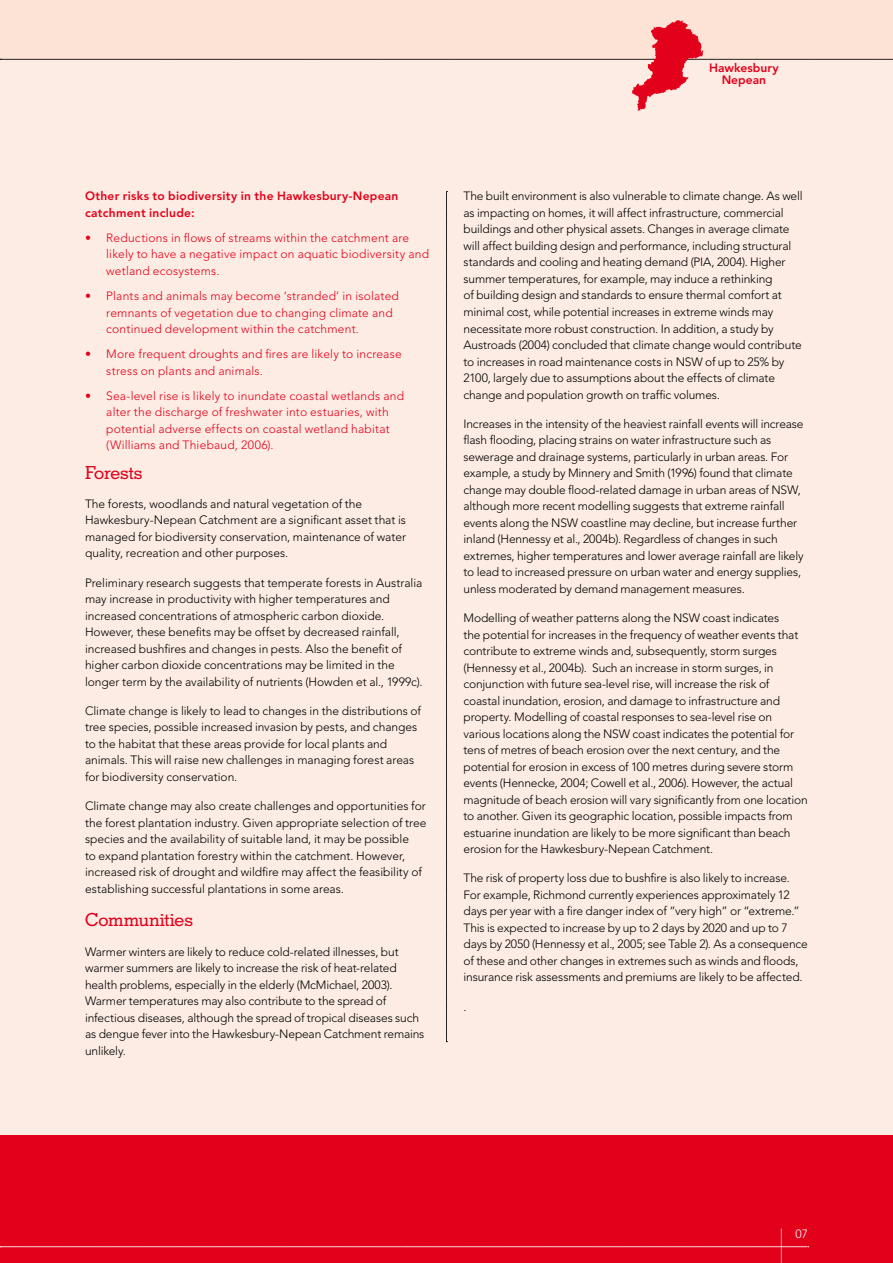
<style>
.page{position:relative;width:893px;height:1263px;background:#fdece3}
.page>*{position:absolute;margin:0;border:0;box-sizing:border-box;transform-origin:0 0}
.t1{font:300 60px "Avenir";color:#fff;scale:.2 1}
.t2{font:500 18px "Geometric Slab 703 BT";letter-spacing:-.005em;color:#e2001a}
.t3{font:300 12px/16.5px "Avenir";letter-spacing:-.01em;color:#000}
.t4{font:300 12px/16.5px "Avenir";letter-spacing:.02em;color:#e2001a}
.t5{font:800 12px/16.5px "Avenir";letter-spacing:.02em;color:#e2001a}
.t6{font:800 12px/12.1px "Avenir";color:#e2001a;text-align:center}
.t7{font:300 12px "Avenir";color:#fff}
</style>
<div class="page">
<div style="left:0;top:1135px;width:893px;height:128px;background:#e2001a"></div>
<div style="left:0;top:0;width:893px;height:60px;background:#fce3d6"></div>
<svg style="left:0;top:1246px;width:809px;height:1px"></svg>
<svg style="left:0;top:20px;width:893px;height:91px"></svg>
<svg style="left:446px;top:191px;width:1px;height:851px"></svg>
<p class="t6" style="left:709px;top:62px;width:71px">Hawkesbury<br>Nepean</p>
<p class="t5" style="left:85px;top:188px;width:315px">Other risks to biodiversity in the Hawkesbury-Nepean catchment include:</p>
<p class="t4" style="left:106px;top:230px;width:324px;text-indent:-21px">• Reductions in flows of streams within the catchment are likely to have a negative impact on aquatic biodiversity and wetland ecosystems.</p>
<p class="t4" style="left:106px;top:288px;width:294px;text-indent:-21px">• Plants and animals may become ‘stranded’ in isolated remnants of vegetation due to changing climate and continued development within the catchment.</p>
<p class="t4" style="left:106px;top:346px;width:297px;text-indent:-21px">• More frequent droughts and fires are likely to increase stress on plants and animals.</p>
<p class="t4" style="left:106px;top:387px;width:299px;text-indent:-21px">• Sea-level rise is likely to inundate coastal wetlands and alter the discharge of freshwater into estuaries, with potential adverse effects on coastal wetland habitat (Williams and Thiebaud, 2006).</p>
<h2 class="t2" style="left:85px;top:461px;width:59px">Forests</h2>
<p class="t3" style="left:85px;top:495px;width:322px">The forests, woodlands and natural vegetation of the Hawkesbury-Nepean Catchment are a significant asset that is managed for biodiversity conservation, maintenance of water quality, recreation and other purposes.</p>
<p class="t3" style="left:85px;top:574px;width:339px">Preliminary research suggests that temperate forests in Australia may increase in productivity with higher temperatures and increased concentrations of atmospheric carbon dioxide.<br>However, these benefits may be offset by decreased rainfall, increased bushfires and changes in pests. Also the benefit of higher carbon dioxide concentrations may be limited in the longer term by the availability of nutrients (Howden et al., 1999c).</p>
<p class="t3" style="left:85px;top:702px;width:337px">Climate change is likely to lead to changes in the distributions of tree species, possible increased invasion by pests, and changes to the habitat that these areas provide for local plants and animals. This will raise new challenges in managing forest areas for biodiversity conservation.</p>
<p class="t3" style="left:85px;top:798px;width:343px">Climate change may also create challenges and opportunities for the forest plantation industry. Given appropriate selection of tree species and the availability of suitable land, it may be possible<br>to expand plantation forestry within the catchment. However, increased risk of drought and wildfire may affect the feasibility of establishing successful plantations in some areas.</p>
<h2 class="t2" style="left:85px;top:909px;width:109px">Communities</h2>
<p class="t3" style="left:85px;top:943px;width:341px">Warmer winters are likely to reduce cold-related illnesses, but warmer summers are likely to increase the risk of heat-related health problems, especially in the elderly (McMichael, 2003).<br>Warmer temperatures may also contribute to the spread of infectious diseases, although the spread of tropical diseases such as dengue fever into the Hawkesbury-Nepean Catchment remains unlikely.</p>
<p class="t3" style="left:463px;top:188px;width:341px">The built environment is also vulnerable to climate change. As well as impacting on homes, it will affect infrastructure, commercial buildings and other physical assets. Changes in average climate will affect building design and performance, including structural standards and cooling and heating demand (PIA, 2004). Higher summer temperatures, for example, may induce a rethinking<br>of building design and standards to ensure thermal comfort at minimal cost, while potential increases in extreme winds may necessitate more robust construction. In addition, a study by Austroads (2004) concluded that climate change would contribute to increases in road maintenance costs in NSW of up to 25% by 2100, largely due to assumptions about the effects of climate change and population growth on traffic volumes.</p>
<p class="t3" style="left:463px;top:415px;width:342px">Increases in the intensity of the heaviest rainfall events will increase flash flooding, placing strains on water infrastructure such as sewerage and drainage systems, particularly in urban areas. For example, a study by Minnery and Smith (1996) found that climate change may double flood-related damage in urban areas of NSW, although more recent modelling suggests that extreme rainfall events along the NSW coastline may decline, but increase further inland (Hennessy et al., 2004b). Regardless of changes in such extremes, higher temperatures and lower average rainfall are likely to lead to increased pressure on urban water and energy supplies, unless moderated by demand management measures.</p>
<p class="t3" style="left:463px;top:610px;width:346px">Modelling of weather patterns along the NSW coast indicates<br>the potential for increases in the frequency of weather events that contribute to extreme winds and, subsequently, storm surges (Hennessy et al., 2004b). Such an increase in storm surges, in conjunction with future sea-level rise, will increase the risk of coastal inundation, erosion, and damage to infrastructure and property. Modelling of coastal responses to sea-level rise on various locations along the NSW coast indicates the potential for tens of metres of beach erosion over the next century, and the potential for erosion in excess of 100 metres during severe storm events (Hennecke, 2004; Cowell et al., 2006). However, the actual magnitude of beach erosion will vary significantly from one location to another. Given its geographic location, possible impacts from estuarine inundation are likely to be more significant than beach erosion for the Hawkesbury-Nepean Catchment.</p>
<p class="t3" style="left:463px;top:870px;width:346px">The risk of property loss due to bushfire is also likely to increase.<br>For example, Richmond currently experiences approximately 12 days per year with a fire danger index of “very high” or “extreme.” This is expected to increase by up to 2 days by 2020 and up to 7 days by 2050 (Hennessy et al., 2005; see Table 2). As a consequence of these and other changes in extremes such as winds and floods, insurance risk assessments and premiums are likely to be affected.</p>
<p class="t3" style="left:463px;top:998px;width:5px">.</p>
<h1 class="t1" style="left:780px;top:1218px;width:15px">|</h1>
<p class="t7" style="left:795px;top:1227px;width:14px">07</p>
</div>
